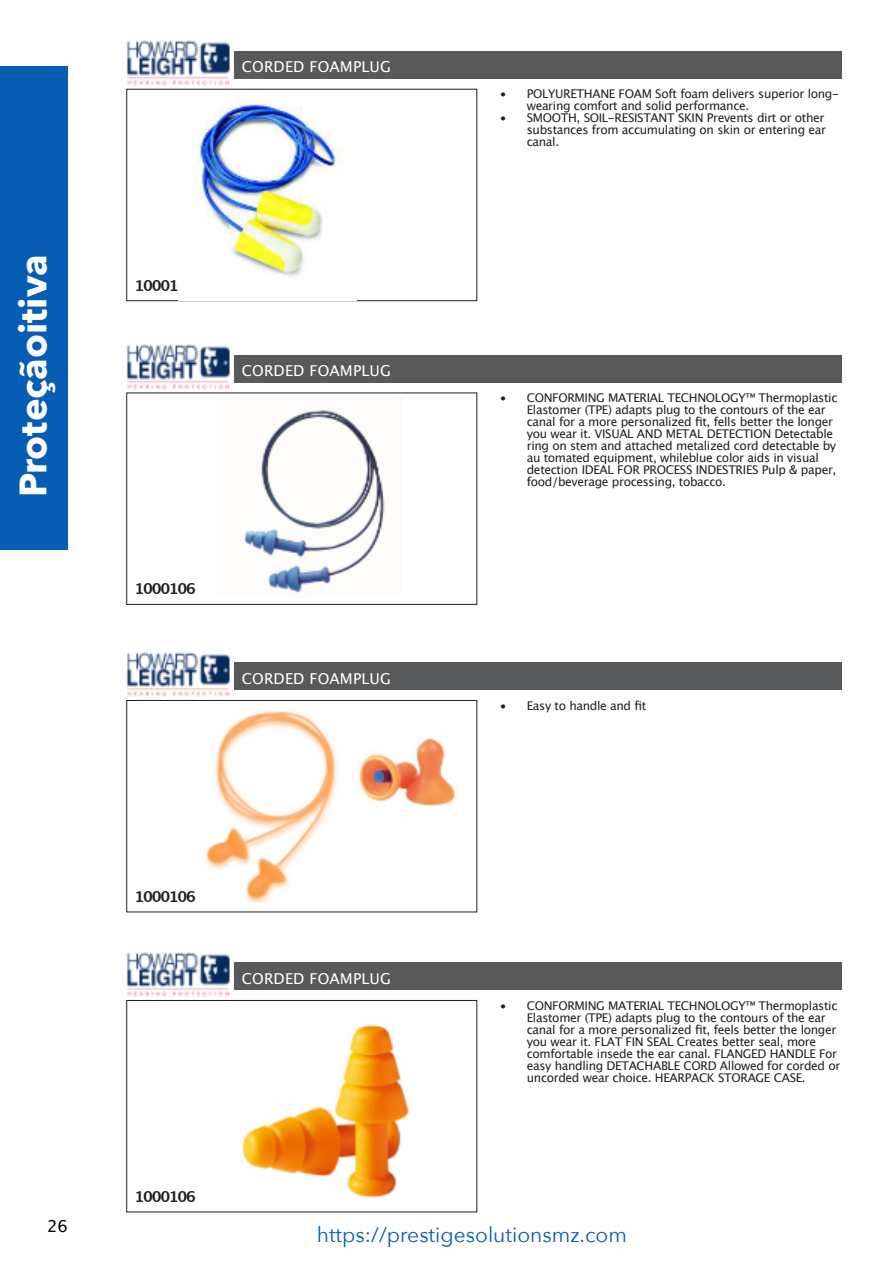
<style>
.page{position:relative;width:893px;height:1263px;background:#fff}
.page>*{position:absolute;margin:0;border:0;box-sizing:border-box;transform-origin:0 0}
.t1{font:700 38.1px "Avenir Next";color:#fff}
.t2{font:21px "Avenir Next";color:#075db3}
.t3{font:16.5px "Lucida Grande";color:#000}
.t4{font:15px "Lucida Grande";letter-spacing:.01em;color:#fff}
.t5{font:700 15px "Lucida Grande";letter-spacing:-.085em;color:#231f20}
.t6{font:12px/12px "Lucida Grande";letter-spacing:-.03em;color:#231f20}
</style>
<div class="page">
<img style="left:205px;top:711px;width:133px;height:191px">
<div style="left:0;top:67px;width:68px;height:483px;background:#075db3"></div>
<div style="left:234px;top:51px;width:608px;height:28px;background:#58595b"></div>
<div style="left:234px;top:355px;width:608px;height:27px;background:#58595b"></div>
<div style="left:234px;top:662px;width:608px;height:28px;background:#58595b"></div>
<div style="left:234px;top:962px;width:608px;height:28px;background:#58595b"></div>
<div style="left:126px;top:89px;width:351px;height:212px;border:1px solid #231f20"></div>
<div style="left:126px;top:393px;width:351px;height:212px;border:1px solid #231f20"></div>
<div style="left:126px;top:700px;width:351px;height:212px;border:1px solid #231f20"></div>
<div style="left:126px;top:1000px;width:351px;height:212px;border:1px solid #231f20"></div>
<img style="left:127px;top:40px;width:103px;height:45px">
<img style="left:127px;top:344px;width:103px;height:45px">
<img style="left:127px;top:652px;width:103px;height:45px">
<img style="left:127px;top:952px;width:103px;height:45px">
<img style="left:359px;top:738px;width:97px;height:68px">
<img style="left:179px;top:94px;width:177px;height:207px">
<img style="left:241px;top:1024px;width:169px;height:174px">
<img style="left:242px;top:410px;width:143px;height:183px">
<h1 class="t1" style="left:9px;top:497px;width:244px;rotate:-90deg">Proteçãoitiva</h1>
<p class="t4" style="left:242px;top:61px;width:151px">CORDED FOAMPLUG</p>
<p class="t5" style="left:134px;top:279px;width:63px">1000106</p>
<p class="t4" style="left:242px;top:364px;width:151px">CORDED FOAMPLUG</p>
<p class="t5" style="left:134px;top:583px;width:63px">1000106</p>
<p class="t4" style="left:242px;top:672px;width:151px">CORDED FOAMPLUG</p>
<p class="t6" style="left:527px;top:89px;width:314px;text-indent:-27px">• POLYURETHANE FOAM Soft foam delivers superior long&shy;wearing comfort and solid performance.</p>
<p class="t6" style="left:527px;top:113px;width:301px;text-indent:-27px">• SMOOTH, SOIL-RESISTANT SKIN Prevents dirt or other substances from accumulating on skin or entering ear canal.</p>
<p class="t6" style="left:527px;top:393px;width:312px;text-indent:-27px">• CONFORMING MATERIAL TECHNOLOGY™ Thermoplastic Elastomer (TPE) adapts plug to the contours of the ear canal for a more personalized fit, fells better the longer you wear it. VISUAL AND METAL DETECTION Detectable ring on stem and attached metalized cord detectable by au tomated equipment, whileblue color aids in visual detection IDEAL FOR PROCESS INDESTRIES Pulp &amp; paper, food/beverage processing, tobacco.</p>
<p class="t6" style="left:500px;top:700px;width:148px">• Easy to handle and fit</p>
<h3 class="t3" style="left:47px;top:1219px;width:22px">26</h3>
<p class="t5" style="left:134px;top:890px;width:63px">1000106</p>
<p class="t5" style="left:134px;top:1190px;width:63px">1000106</p>
<p class="t4" style="left:242px;top:972px;width:151px">CORDED FOAMPLUG</p>
<p class="t6" style="left:527px;top:1000px;width:315px;text-indent:-27px">• CONFORMING MATERIAL TECHNOLOGY™ Thermoplastic Elastomer (TPE) adapts plug to the contours of the ear canal for a more personalized fit, feels better the longer you wear it. FLAT FIN SEAL Creates better seal, more comfortable insede the ear canal. FLANGED HANDLE For easy handling DETACHABLE CORD Allowed for corded or uncorded wear choice. HEARPACK STORAGE CASE.</p>
<h2 class="t2" style="left:317px;top:1220px;width:311px">https://prestigesolutionsmz.com</h2>
</div>
